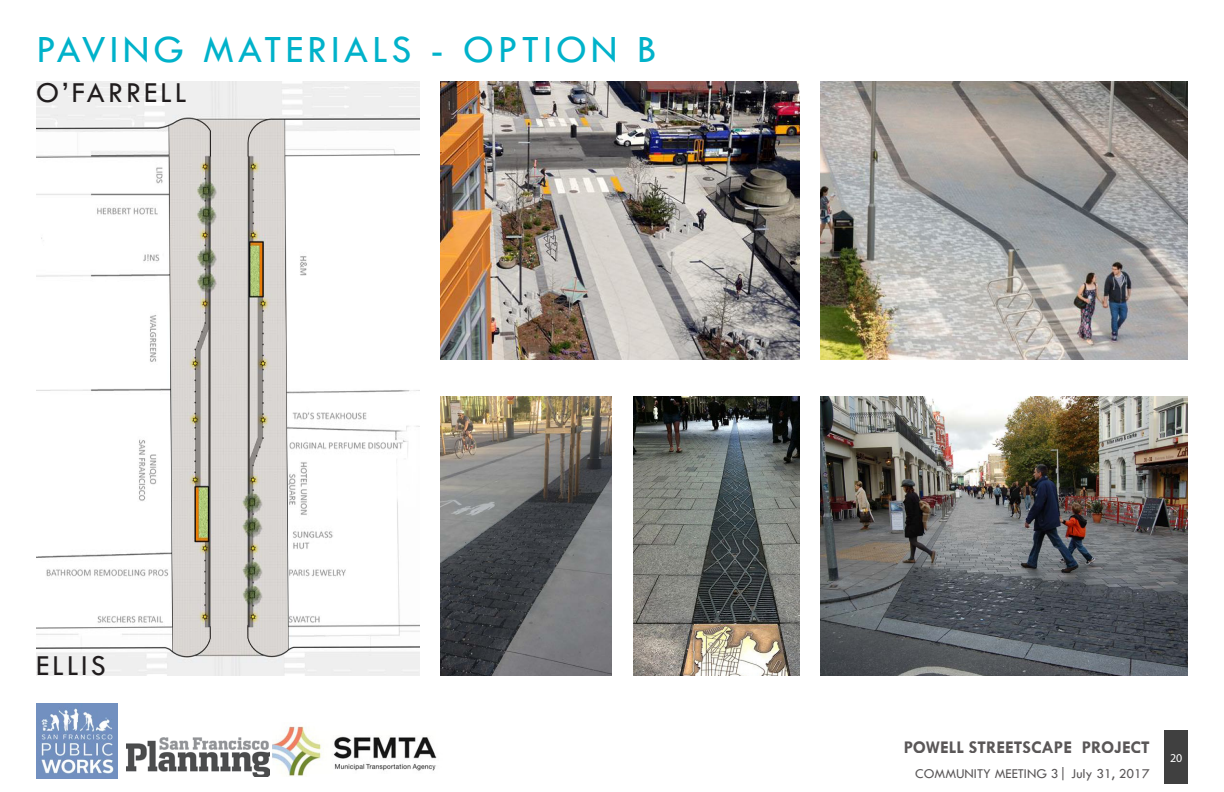
<style>
.page{position:relative;width:1224px;height:792px;background:#fff}
.page>*{position:absolute;margin:0;border:0;box-sizing:border-box;transform-origin:0 0}
.t1{font:40px "Tw Cen";letter-spacing:.1em;color:#00b2ca}
.t2{font:30px "Tw Cen";letter-spacing:.1em;color:#211d1e}
.t3{font:700 18px "Tw Cen";color:#231f20}
.t4{font:14px "Tw Cen";color:#231f20}
.t5{font:12px "Myriad Pro";color:#fff}
.s1{font-size:16px}
</style>
<div class="page">
<div style="left:1164px;top:730px;width:24px;height:54px;background:#404040"></div>
<img style="left:36px;top:704px;width:82px;height:74px">
<img style="left:272px;top:726px;width:165px;height:51px">
<img style="left:127px;top:737px;width:143px;height:40px">
<img style="left:441px;top:81px;width:358px;height:279px">
<img style="left:820px;top:81px;width:368px;height:279px">
<img style="left:441px;top:396px;width:171px;height:279px">
<img style="left:634px;top:396px;width:165px;height:279px">
<img style="left:820px;top:396px;width:368px;height:279px">
<img style="left:36px;top:81px;width:383px;height:594px">
<p class="t1" style="left:36px;top:25px;width:622px">PAVING MATERIALS - OPTION B</p>
<p class="t2" style="left:36px;top:74px;width:152px">O’FARRELL</p>
<p class="t2" style="left:36px;top:648px;width:71px">ELLIS</p>
<p class="t3" style="left:903px;top:736px;width:248px">POWELL STREETSCAPE PROJECT</p>
<p class="t4" style="left:915px;top:765px;width:236px">COMMUNITY MEETING 3<span class="s1">|</span> July 31, 2017</p>
<p class="t5" style="left:1170px;top:750px;width:14px">20</p>
</div>
